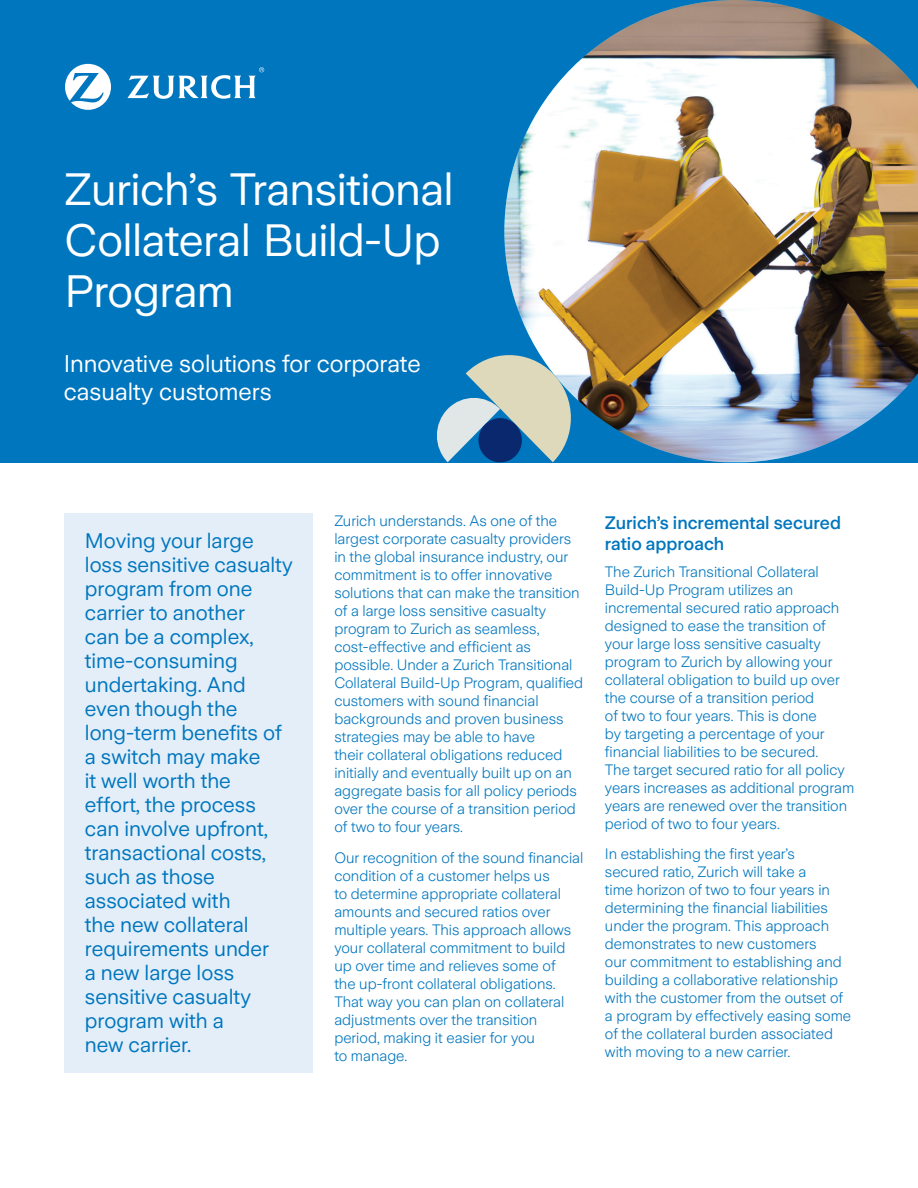
<style>
.page{position:relative;width:918px;height:1188px;background:#fff}
.page>*{position:absolute;margin:0;border:0;box-sizing:border-box;transform-origin:0 0}
.H2_Black{font:45px/51px "Zurich Sans";letter-spacing:-.01em;color:#fff}
.Body_Copy__2{font:24px/28.8px "Zurich Sans";color:#fff}
.Intro_Copy{font:21px/24px "Zurich Sans";color:#0076be}
.Body_Copy__2-2{font:500 18px/21px "Zurich Sans";color:#0076be}
.Body_Copy__2-3{font:300 15px/18px "Zurich Sans";color:#0076be}
</style>
<div class="page">
<div style="left:0;top:0;width:918px;height:462px;background:#0076be"></div>
<img style="left:504px;top:0;width:414px;height:462px">
<svg style="left:65px;top:64px;width:46px;height:46px"></svg>
<svg style="left:127px;top:67px;width:137px;height:32px"></svg>
<div style="left:65px;top:513px;width:248px;height:559px;background:#e3eef8"></div>
<svg style="left:437px;top:349px;width:140px;height:113px"></svg>
<div style="left:478px;top:418px;width:44px;height:44px;background:#09286d;border-radius:50%"></div>
<p class="H2_Black" style="left:65px;top:164px;width:391px">Zurich’s Transitional<br>Collateral Build-Up<br>Program</p>
<p class="Body_Copy__2" style="left:64px;top:349px;width:358px">Innovative solutions for corporate casualty customers</p>
<p class="Intro_Copy" style="left:85px;top:529px;width:209px">Moving your large loss sensitive casualty program from one carrier to another<br>can be a complex, time-consuming undertaking. And even though the long-term benefits of a switch may make<br>it well worth the<br>effort, the process can involve upfront, transactional costs, such as those associated with<br>the new collateral requirements under<br>a new large loss sensitive casualty program with a<br>new carrier.</p>
<p class="Body_Copy__2-3" style="left:334px;top:512px;width:250px">Zurich understands. As one of the largest corporate casualty providers in the global insurance industry, our commitment is to offer innovative solutions that can make the transition of a large loss sensitive casualty program to Zurich as seamless, cost-effective and efficient as possible. Under a Zurich Transitional Collateral Build-Up Program, qualified customers with sound financial backgrounds and proven business strategies may be able to have<br>their collateral obligations reduced initially and eventually built up on an aggregate basis for all policy periods over the course of a transition period of two to four years.</p>
<p class="Body_Copy__2-3" style="left:334px;top:849px;width:251px">Our recognition of the sound financial condition of a customer helps us<br>to determine appropriate collateral amounts and secured ratios over multiple years. This approach allows your collateral commitment to build up over time and relieves some of<br>the up-front collateral obligations.<br>That way you can plan on collateral adjustments over the transition period, making it easier for you<br>to manage.</p>
<p class="Body_Copy__2-2" style="left:605px;top:513px;width:238px">Zurich’s incremental secured ratio approach</p>
<p class="Body_Copy__2-3" style="left:605px;top:563px;width:251px">The Zurich Transitional Collateral Build-Up Program utilizes an incremental secured ratio approach designed to ease the transition of your large loss sensitive casualty program to Zurich by allowing your collateral obligation to build up over the course of a transition period<br>of two to four years. This is done<br>by targeting a percentage of your financial liabilities to be secured.<br>The target secured ratio for all policy years increases as additional program years are renewed over the transition period of two to four years.</p>
<p class="Body_Copy__2-3" style="left:605px;top:845px;width:248px">In establishing the first year’s secured ratio, Zurich will take a<br>time horizon of two to four years in determining the financial liabilities under the program. This approach demonstrates to new customers<br>our commitment to establishing and building a collaborative relationship with the customer from the outset of a program by effectively easing some of the collateral burden associated with moving to a new carrier.</p>
</div>
